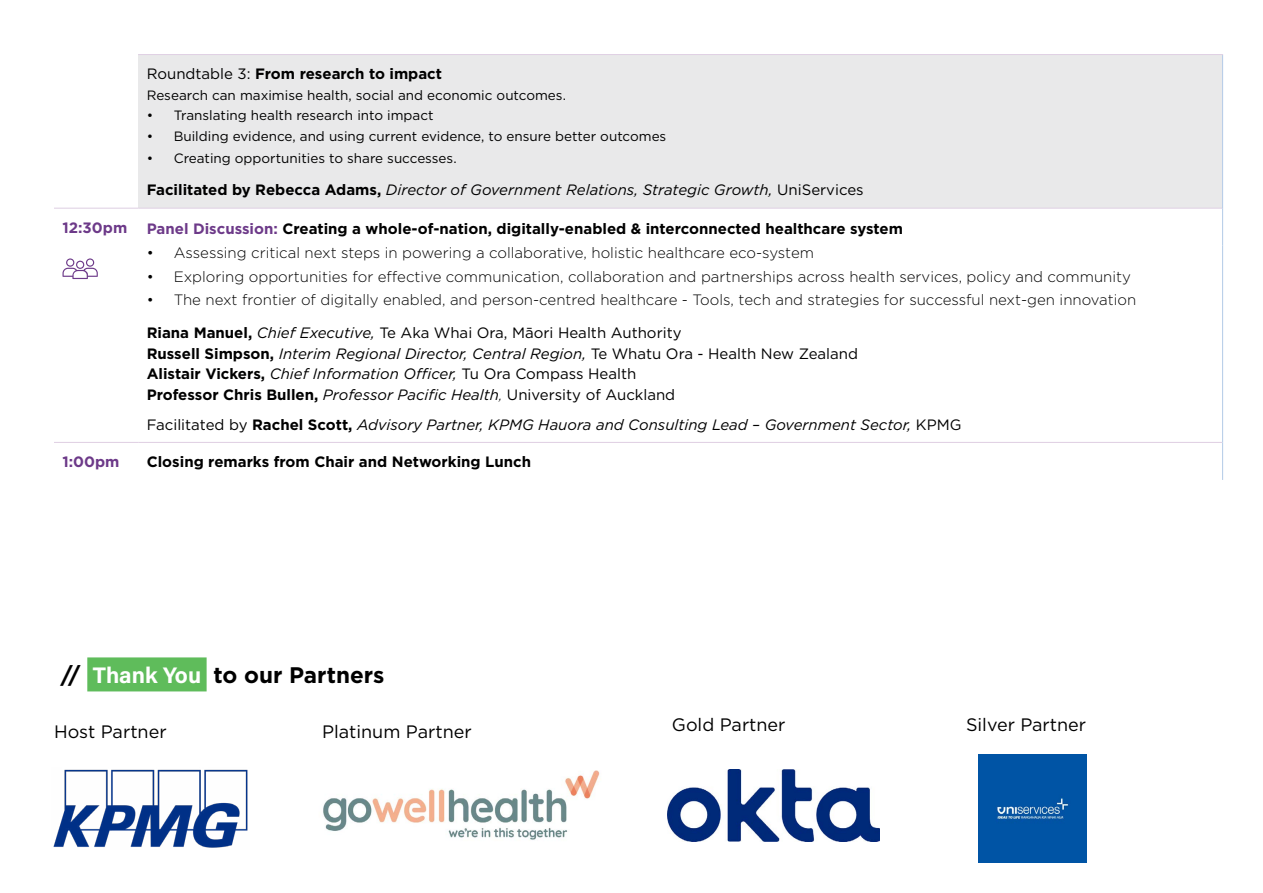
<style>
.page{position:relative;width:1263px;height:893px;background:#fff}
.page>*{position:absolute;margin:0;border:0;box-sizing:border-box;transform-origin:0 0}
.t1{font:700 22.5px "Gotham";color:#000}
.t2{font:18px "Gotham";color:#000}
.t3{font:italic 15px/20.7px "Gotham";color:#000}
.t4{font:300 15px/32.5px "Gotham";color:#000}
.t5{font:700 15px "Gotham";color:#000}
.t6{font:700 15px "Gotham";color:#6d3a89}
.t7{font:13.5px "Gotham";color:#000}
.s1{font-weight:400}
.s2{font-weight:700;font-style:normal}
.s3{font-style:normal}
.s4{color:#6d3a89}
.s5{font-weight:700}
.s6{font-weight:400;font-style:italic}
.s7{font-weight:300}
.s8{font-family:"Acumin Variable Concept";font-weight:400;color:#fff}
</style>
<div class="page">
<div style="left:138px;top:55px;width:1084px;height:153px;background:#e9e9ea"></div>
<hr style="left:1222px;top:55px;width:1px;height:153px;background:#b7cde8">
<hr style="left:1222px;top:208px;width:1px;height:38px;background:#b7cde8">
<hr style="left:1222px;top:246px;width:1px;height:196px;background:#b7cde8">
<hr style="left:1222px;top:442px;width:1px;height:38px;background:#b7cde8">
<hr style="left:54px;top:208px;width:84px;height:1px;background:#e0d1e4">
<hr style="left:138px;top:54px;width:1085px;height:1px;background:#e0d1e4">
<hr style="left:138px;top:208px;width:1084px;height:1px;background:#e0d1e4">
<hr style="left:54px;top:442px;width:84px;height:1px;background:#e0d1e4">
<hr style="left:138px;top:442px;width:1084px;height:1px;background:#e0d1e4">
<svg style="left:63px;top:258px;width:35px;height:21px"></svg>
<div style="left:87px;top:657px;width:120px;height:34px;background:#5fbc5b"></div>
<img style="left:667px;top:770px;width:212px;height:71px">
<img style="left:323px;top:770px;width:277px;height:70px">
<div style="left:978px;top:754px;width:108px;height:108px;background:#0054a5"></div>
<img style="left:53px;top:769px;width:195px;height:79px">
<p class="t5" style="left:147px;top:64px;width:297px"><span class="s1">Roundtable 3:</span> From research to impact</p>
<p class="t7" style="left:147px;top:86px;width:421px">Research can maximise health, social and economic outcomes.</p>
<p class="t7" style="left:147px;top:107px;width:288px">• Translating health research into impact</p>
<p class="t7" style="left:147px;top:127px;width:521px">• Building evidence, and using current evidence, to ensure better outcomes</p>
<p class="t7" style="left:147px;top:149px;width:311px">• Creating opportunities to share successes.</p>
<p class="t3" style="left:147px;top:179px;width:718px"><span class="s2">Facilitated by Rebecca Adams,</span> Director of Government Relations, Strategic Growth, <span class="s3">UniServices</span></p>
<p class="t6" style="left:62px;top:218px;width:66px">12:30pm</p>
<p class="t5" style="left:147px;top:219px;width:758px"><span class="s4">Panel Discussion:</span> Creating a whole-of-nation, digitally-enabled &amp; interconnected healthcare system</p>
<p class="t4" style="left:147px;top:236px;width:669px">• Assessing critical next steps in powering a collaborative, holistic healthcare eco-system</p>
<p class="t4" style="left:147px;top:260px;width:986px">• Exploring opportunities for effective communication, collaboration and partnerships across health services, policy and community</p>
<p class="t4" style="left:147px;top:283px;width:991px">• The next frontier of digitally enabled, and person-centred healthcare - Tools, tech and strategies for successful next-gen innovation<br><span class="s5">Riana Manuel,</span> <span class="s6">Chief Executive,</span> <span class="s1">Te Aka Whai Ora, Māori Health Authority</span></p>
<p class="t3" style="left:147px;top:343px;width:713px"><span class="s2">Russell Simpson,</span> Interim Regional Director, Central Region, <span class="s3">Te Whatu Ora - Health New Zealand<br></span><span class="s2">Alistair Vickers,</span> Chief Information Officer, <span class="s3">Tu Ora Compass Health<br></span><span class="s2">Professor Chris Bullen,</span> Professor Pacific Health<span class="s7">,</span> <span class="s3">University of Auckland</span></p>
<p class="t3" style="left:147px;top:414px;width:816px"><span class="s3">Facilitated by</span> <span class="s2">Rachel Scott,</span> Advisory Partner, KPMG Hauora and Consulting Lead – Government Sector, <span class="s3">KPMG</span></p>
<p class="t6" style="left:63px;top:452px;width:59px">1:00pm</p>
<p class="t5" style="left:147px;top:452px;width:386px">Closing remarks from Chair and Networking Lunch</p>
<h1 class="t1" style="left:61px;top:660px;width:325px">// <span class="s8">Thank You</span> to our Partners</h1>
<p class="t2" style="left:54px;top:720px;width:114px">Host Partner</p>
<p class="t2" style="left:322px;top:720px;width:151px">Platinum Partner</p>
<p class="t2" style="left:672px;top:713px;width:115px">Gold Partner</p>
<p class="t2" style="left:966px;top:713px;width:122px">Silver Partner</p>
</div>
